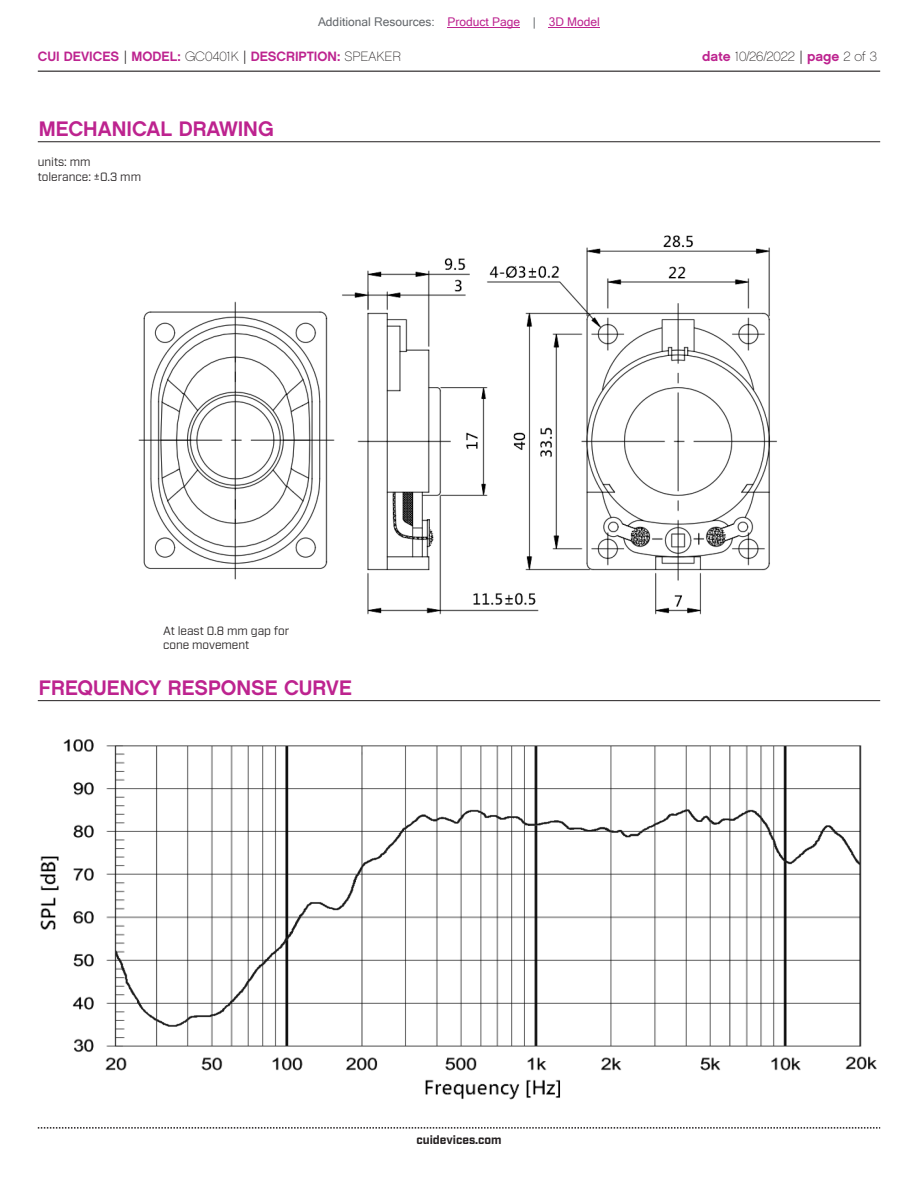
<style>
.page{position:relative;width:918px;height:1188px;background:#fff}
.page>*{position:absolute;margin:0;border:0;box-sizing:border-box;transform-origin:0 0}
.t1{font:21px "Chalet New York Nineteen Sixty";color:#bd238f}
.t2{font:13.5px "Chalet New York Nineteen Sixty";color:#bd238f}
.t3{font:13.5px "Chalet Paris Nineteen Sixty";letter-spacing:-.005em;color:#231f20}
.t4{font:12px/14.4px "Industry";color:#231f20}
.t5{font:12px "Microsoft Sans Serif";color:#63676b}
.t6{font:700 12px "Industry";color:#231f20}
.s1{color:#bd238f}
.s2{font-family:"Industry";color:#231f20}
.s3{font-family:"Chalet Paris Nineteen Sixty";color:#231f20}
.s4{font-family:"Chalet New York Nineteen Sixty";color:#bd238f}
.s5{font-family:"Industry"}
</style>
<div class="page">
<hr style="left:38px;top:71px;width:842px;height:1px;background:#231f20">
<svg style="left:38px;top:1127px;width:842px;height:2px"></svg>
<hr style="left:38px;top:141px;width:842px;height:1px;background:#231f20">
<img style="left:138px;top:235px;width:639px;height:380px">
<img style="left:39px;top:739px;width:838px;height:361px">
<hr style="left:38px;top:700px;width:842px;height:1px;background:#231f20">
<hr style="left:448px;top:27px;width:72px;height:1px;background:#bd238f">
<hr style="left:549px;top:27px;width:51px;height:1px;background:#bd238f">
<p class="t5" style="left:318px;top:15px;width:283px">Additional Resources: <span class="s1">Product Page</span> | <span class="s1">3D Model</span></p>
<p class="t2" style="left:38px;top:47px;width:365px">CUI DEVICES <span class="s2">|</span> MODEL: <span class="s3">GC0401K</span> <span class="s2">|</span> DESCRIPTION: <span class="s3">SPEAKER</span></p>
<p class="t3" style="left:702px;top:48px;width:176px"><span class="s4">date</span> 10/26/2022 <span class="s5">|</span> <span class="s4">page</span> 2 of 3</p>
<h1 class="t1" style="left:39px;top:115px;width:236px">MECHANICAL DRAWING</h1>
<p class="t4" style="left:38px;top:155px;width:105px">units: mm tolerance: ±0.3 mm</p>
<p class="t4" style="left:163px;top:624px;width:128px">At least 0.8 mm gap for cone movement</p>
<h1 class="t1" style="left:39px;top:674px;width:314px">FREQUENCY RESPONSE CURVE</h1>
<p class="t6" style="left:416px;top:1132px;width:87px">cuidevices.com</p>
</div>
